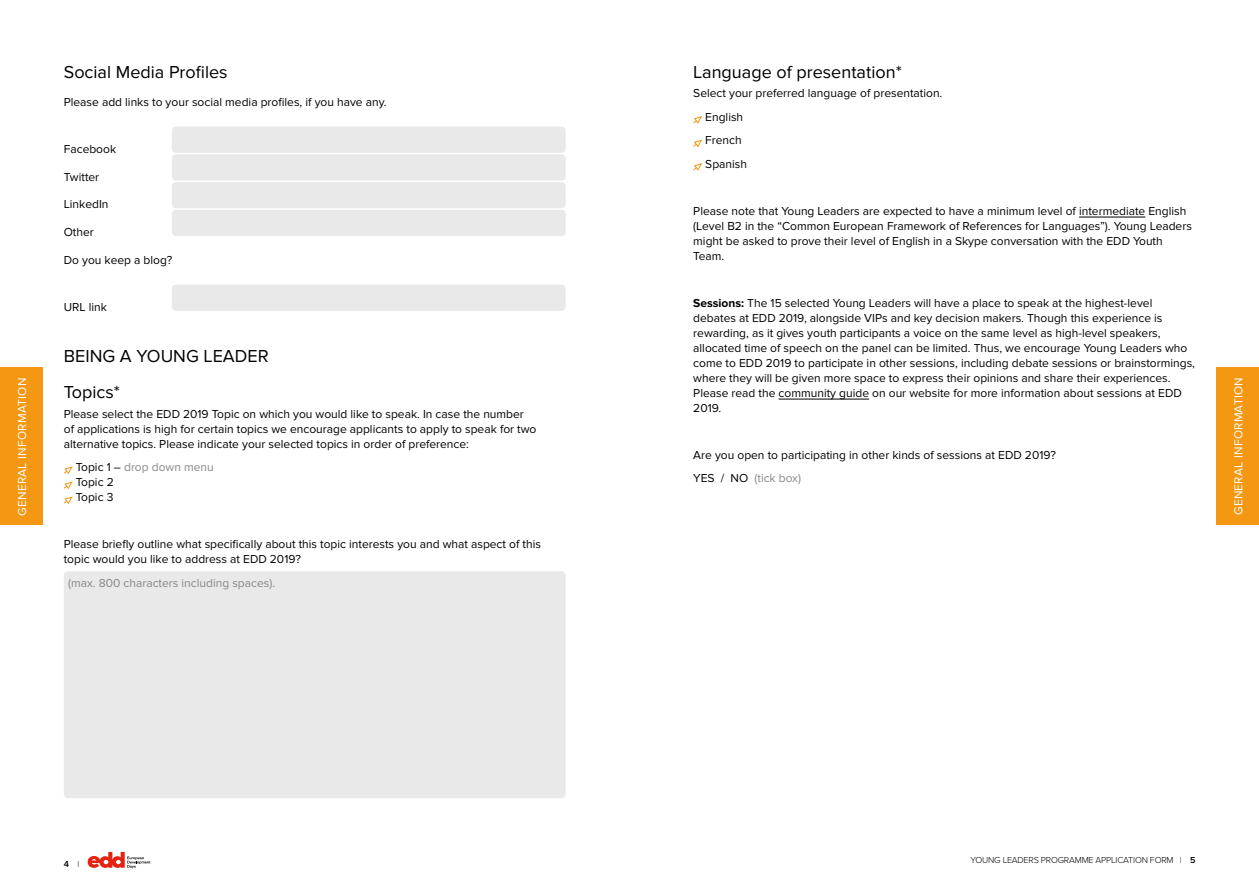
<style>
.page{position:relative;width:1259px;height:893px;background:#fff}
.page>*{position:absolute;margin:0;border:0;box-sizing:border-box;transform-origin:0 0}
.t1{font:18px/36.3px "Proxima Nova";color:#000}
.t2{font:12px/15px "Proxima Nova";color:#000}
.t3{font:12px "Proxima Nova";letter-spacing:.02em;color:#fff}
.t4{font:12px "Proxima Nova";color:#878787}
.t5{font:300 9px "Proxima Nova";letter-spacing:-.02em;color:#000}
.t6{font:600 9px "Proxima Nova";color:#000}
.s1{color:#878787}
.s2{font-weight:300}
.s3{font-weight:700}
.s4{font-weight:600}
</style>
<div class="page">
<svg style="left:88px;top:852px;width:62px;height:16px"></svg>
<div style="left:0;top:368px;width:43px;height:157px;background:#f49712"></div>
<div style="left:172px;top:127px;width:394px;height:26px;background:#e9e9e9;border-radius:4px"></div>
<div style="left:172px;top:154px;width:394px;height:27px;background:#e9e9e9;border-radius:4px"></div>
<div style="left:172px;top:182px;width:394px;height:26px;background:#e9e9e9;border-radius:4px"></div>
<div style="left:172px;top:210px;width:394px;height:26px;background:#e9e9e9;border-radius:4px"></div>
<div style="left:172px;top:285px;width:394px;height:26px;background:#e9e9e9;border-radius:4px"></div>
<svg style="left:63px;top:466px;width:10px;height:8px"></svg>
<svg style="left:63px;top:481px;width:10px;height:8px"></svg>
<svg style="left:63px;top:496px;width:10px;height:8px"></svg>
<div style="left:64px;top:571px;width:502px;height:227px;background:#e9e9e9;border-radius:4px"></div>
<hr style="left:1079px;top:217px;width:66px;height:1px;background:#000">
<hr style="left:778px;top:399px;width:91px;height:1px;background:#000">
<svg style="left:693px;top:116px;width:10px;height:8px"></svg>
<svg style="left:693px;top:139px;width:10px;height:9px"></svg>
<svg style="left:693px;top:163px;width:10px;height:8px"></svg>
<div style="left:1216px;top:368px;width:43px;height:157px;background:#f49712"></div>
<p class="t3" style="left:15px;top:516px;width:140px;rotate:-90deg">GENERAL INFORMATION</p>
<h1 class="t1" style="left:64px;top:54px;width:165px">Social Media Profiles</h1>
<p class="t2" style="left:64px;top:94px;width:324px">Please add links to your social media profiles, if you have any.</p>
<p class="t2" style="left:64px;top:141px;width:54px">Facebook</p>
<p class="t2" style="left:64px;top:169px;width:37px">Twitter</p>
<p class="t2" style="left:64px;top:197px;width:46px">LinkedIn</p>
<p class="t2" style="left:64px;top:225px;width:32px">Other</p>
<p class="t2" style="left:64px;top:252px;width:110px">Do you keep a blog?</p>
<p class="t2" style="left:64px;top:299px;width:45px">URL link</p>
<h1 class="t1" style="left:64px;top:338px;width:206px">BEING A YOUNG LEADER<br>Topics*</h1>
<p class="t2" style="left:64px;top:406px;width:474px">Please select the EDD 2019 Topic on which you would like to speak. In case the number of applications is high for certain topics we encourage applicants to apply to speak for two alternative topics. Please indicate your selected topics in order of preference:</p>
<p class="t2" style="left:76px;top:460px;width:139px">Topic 1 – <span class="s1">drop down menu<br></span>Topic 2<br>Topic 3</p>
<p class="t2" style="left:64px;top:537px;width:479px">Please briefly outline what specifically about this topic interests you and what aspect of this topic would you like to address at EDD 2019?</p>
<p class="t4" style="left:68px;top:576px;width:209px">(max. 800 characters including spaces).</p>
<p class="t6" style="left:64px;top:859px;width:17px">4 <span class="s2">|</span></p>
<h1 class="t1" style="left:693px;top:54px;width:210px">Language of presentation*</h1>
<p class="t2" style="left:705px;top:82px;width:239px;line-height:23.5px;text-indent:-12px">Select your preferred language of presentation.<br>English<br>French<br>Spanish</p>
<p class="t2" style="left:693px;top:203px;width:500px">Please note that Young Leaders are expected to have a minimum level of intermediate English (Level B2 in the “Common European Framework of References for Languages”). Young Leaders might be asked to prove their level of English in a Skype conversation with the EDD Youth Team.</p>
<p class="t2" style="left:693px;top:295px;width:503px"><span class="s3">Sessions:</span> The 15 selected Young Leaders will have a place to speak at the highest-level debates at EDD 2019, alongside VIPs and key decision makers. Though this experience is rewarding, as it gives youth participants a voice on the same level as high-level speakers, allocated time of speech on the panel can be limited. Thus, we encourage Young Leaders who come to EDD 2019 to participate in other sessions, including debate sessions or brainstormings, where they will be given more space to express their opinions and share their experiences.<br>Please read the community guide on our website for more information about sessions at EDD 2019.</p>
<p class="t2" style="left:693px;top:443px;width:364px;line-height:23.5px">Are you open to participating in other kinds of sessions at EDD 2019?<br>YES / NO <span class="s1">(tick box)</span></p>
<p class="t3" style="left:1231px;top:515px;width:140px;rotate:-90deg">GENERAL INFORMATION</p>
<p class="t5" style="left:970px;top:854px;width:227px">YOUNG LEADERS PROGRAMME APPLICATION FORM | <span class="s4">5</span></p>
</div>
